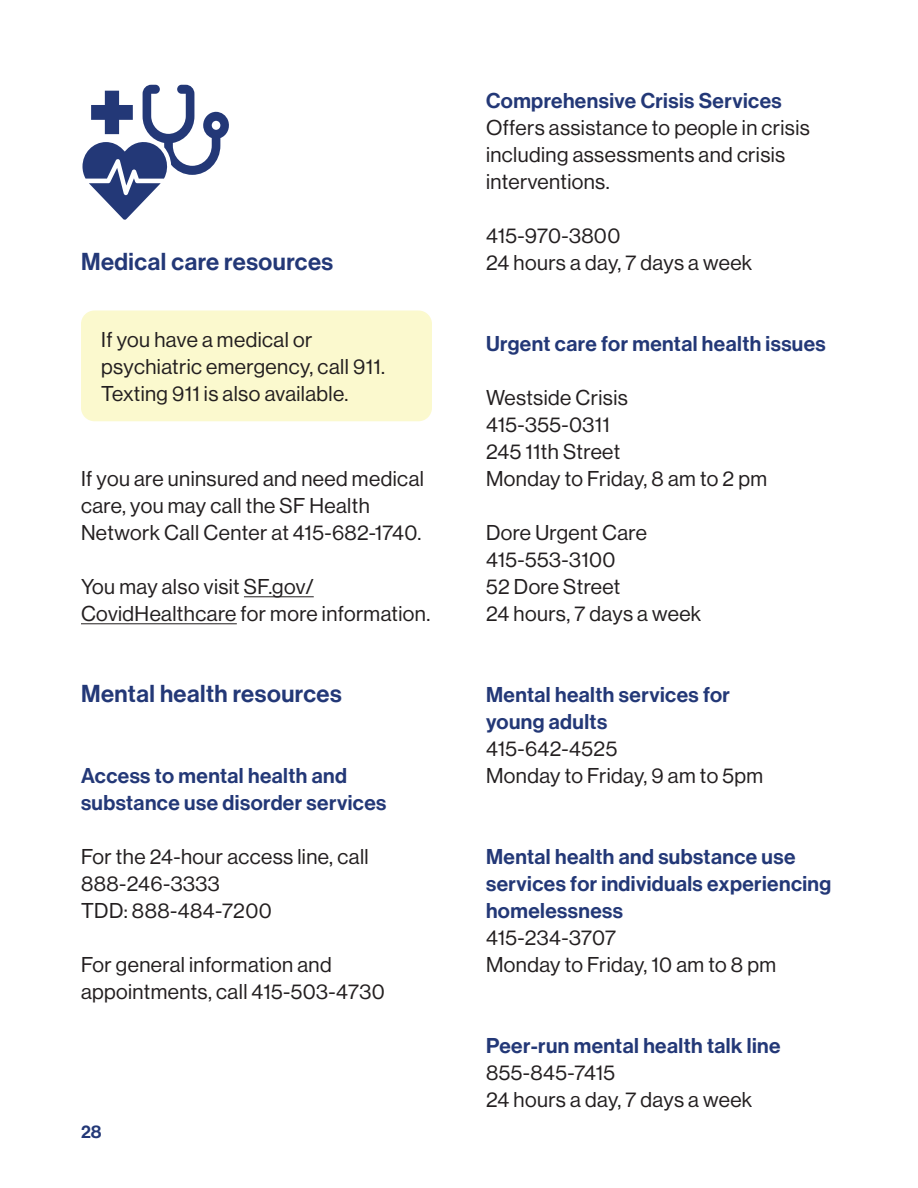
<style>
.page{position:relative;width:918px;height:1188px;background:#fff}
.page>*{position:absolute;margin:0;border:0;box-sizing:border-box;transform-origin:0 0}
.t1{font:24px "N Haas Grotesk DS Pro 65 Md";letter-spacing:.02em;color:#233877}
.Body_no_spacing{font:21px/27px "N Haas Grotesk DS Pro 55 Rg";letter-spacing:.02em;color:#231f20}
.Body{font:21px/27px "N Haas Grotesk DS Pro 55 Rg";letter-spacing:.02em;color:#231f20}
.t2{font:21px/27px "N Haas Grotesk DS Pro 65 Md";letter-spacing:.02em;color:#233877}
.Body_in_text_box{font:21px/27px "N Haas Grotesk DS Pro 55 Rg";letter-spacing:.02em;color:#231f20}
.t3{font:18px "N Haas Grotesk DS Pro 65 Md";color:#233877}
</style>
<div class="page">
<div style="left:81px;top:310px;width:351px;height:111px;background:#fbf9ce;border-radius:14px"></div>
<hr style="left:244px;top:597px;width:70px;height:1px;background:#231f20">
<hr style="left:81px;top:624px;width:156px;height:1px;background:#231f20">
<svg style="left:82px;top:85px;width:147px;height:135px"></svg>
<h2 class="t1" style="left:81px;top:248px;width:254px">Medical care resources</h2>
<p class="Body_in_text_box" style="left:101px;top:326px;width:285px">If you have a medical or psychiatric emergency, call 911.<br>Texting 911 is also available.</p>
<p class="Body" style="left:81px;top:465px;width:344px">If you are uninsured and need medical care, you may call the SF Health<br>Network Call Center at 415-682-1740.</p>
<p class="Body" style="left:81px;top:573px;width:351px">You may also visit SF.gov/<br>CovidHealthcare for more information.</p>
<h2 class="t1" style="left:81px;top:680px;width:262px">Mental health resources</h2>
<h3 class="t2" style="left:81px;top:762px;width:307px">Access to mental health and substance use disorder services</h3>
<p class="Body" style="left:81px;top:843px;width:289px">For the 24-hour access line, call<br>888-246-3333</p>
<p class="Body_no_spacing" style="left:81px;top:897px;width:192px">TDD: 888-484-7200</p>
<p class="Body" style="left:81px;top:951px;width:305px">For general information and appointments, call 415-503-4730</p>
<p class="t3" style="left:81px;top:1121px;width:22px">28</p>
<h3 class="t2" style="left:486px;top:87px;width:297px">Comprehensive Crisis Services</h3>
<p class="Body_no_spacing" style="left:486px;top:114px;width:325px">Offers assistance to people in crisis including assessments and crisis interventions.</p>
<p class="Body" style="left:486px;top:222px;width:136px">415-970-3800</p>
<p class="Body_no_spacing" style="left:486px;top:249px;width:268px">24 hours a day, 7 days a week</p>
<h3 class="t2" style="left:486px;top:330px;width:341px">Urgent care for mental health issues</h3>
<p class="Body" style="left:486px;top:384px;width:143px">Westside Crisis</p>
<p class="Body_no_spacing" style="left:486px;top:411px;width:125px">415-355-0311</p>
<p class="Body_no_spacing" style="left:486px;top:438px;width:136px">245 11th Street</p>
<p class="Body_no_spacing" style="left:486px;top:465px;width:283px">Monday to Friday, 8 am to 2 pm</p>
<p class="Body" style="left:486px;top:519px;width:162px">Dore Urgent Care</p>
<p class="Body_no_spacing" style="left:486px;top:546px;width:131px">415-553-3100</p>
<p class="Body_no_spacing" style="left:486px;top:573px;width:136px">52 Dore Street</p>
<p class="Body_no_spacing" style="left:486px;top:600px;width:217px">24 hours, 7 days a week</p>
<h3 class="t2" style="left:486px;top:681px;width:245px">Mental health services for young adults</h3>
<p class="Body_no_spacing" style="left:486px;top:735px;width:133px">415-642-4525</p>
<p class="Body_no_spacing" style="left:486px;top:762px;width:279px">Monday to Friday, 9 am to 5pm</p>
<h3 class="t2" style="left:486px;top:843px;width:347px">Mental health and substance use services for individuals experiencing homelessness</h3>
<p class="Body_no_spacing" style="left:486px;top:924px;width:131px">415-234-3707</p>
<p class="Body_no_spacing" style="left:486px;top:951px;width:292px">Monday to Friday, 10 am to 8 pm</p>
<h3 class="t2" style="left:486px;top:1032px;width:296px">Peer-run mental health talk line</h3>
<p class="Body_no_spacing" style="left:486px;top:1059px;width:131px">855-845-7415</p>
<p class="Body_no_spacing" style="left:486px;top:1086px;width:268px">24 hours a day, 7 days a week</p>
</div>
